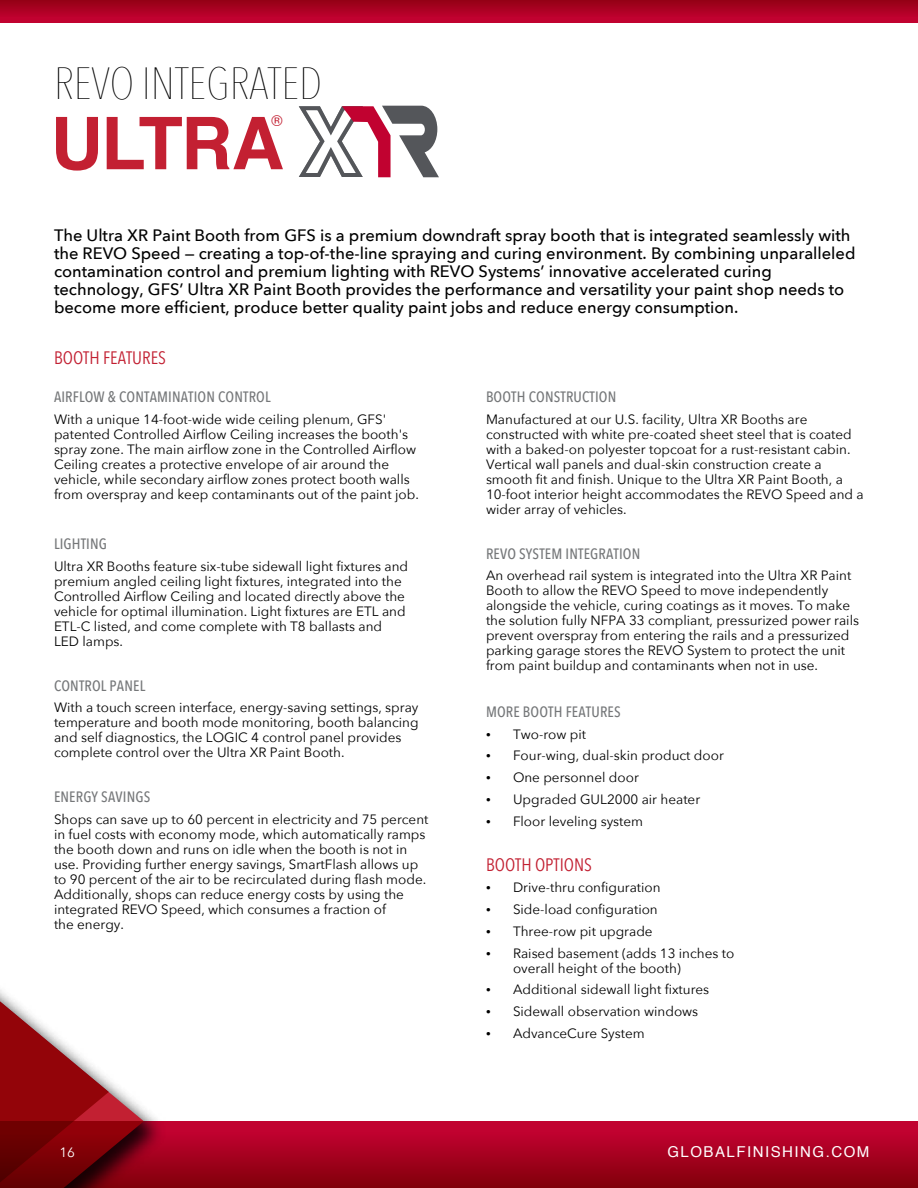
<style>
.page{position:relative;width:918px;height:1188px;background:#fff}
.page>*{position:absolute;margin:0;border:0;box-sizing:border-box;transform-origin:0 0}
.t1{font:700 48.15px "Eurostile";letter-spacing:.28em;color:#000}
.t2{font:200 45px "Avenir Next Condensed";color:#000}
.t3{font:18px "Avenir Next Condensed";color:#c22032}
.t4{font:500 16.5px/18px "Avenir Next";color:#000}
.t5{font:500 15px "Avenir Next Condensed";letter-spacing:.01em;color:#757779}
.t6{font:15px "Helvetica";letter-spacing:.1em;color:#fff}
.t7{font:15px "Helvetica";color:#c22032}
.t8{font:14.25px "Eurostile";letter-spacing:.285em;color:#000}
.t9{font:13.5px/15px "Avenir Next";color:#000}
.t10{font:13.5px "Avenir Next";color:#fff}
.s1{font-family:"Myriad Pro";font-size:16.5px}
</style>
<div class="page">
<div style="left:0;top:1121px;width:918px;height:67px;background:#c10230"></div>
<div style="left:0;top:1133px;width:918px;height:55px;background:linear-gradient(to bottom,#c0012f,#800009)"></div>
<div style="left:0;top:587px;width:168px;height:601px;background:#000;opacity:.85"></div>
<svg style="left:0;top:589px;width:144px;height:599px"></svg>
<svg style="left:0;top:620px;width:109px;height:568px"></svg>
<div style="left:0;top:0;width:918px;height:23px;background:#c10230"></div>
<svg style="left:0;top:0;width:918px;height:14px;background:#a4001e"></svg>
<svg style="left:56px;top:117px;width:42px;height:54px"></svg>
<svg style="left:107px;top:117px;width:176px;height:52px"></svg>
<svg style="left:298px;top:105px;width:141px;height:73px"></svg>
<h2 class="t2" style="left:54px;top:56px;width:270px">REVO INTEGRATED</h2>
<p class="t7" style="left:271px;top:109px;width:13px">®</p>
<h1 class="t1" style="left:55px;top:216px;width:848px">GLOBAL FINISHING SOLUT</h1>
<p class="t4" style="left:54px;top:225px;width:803px">The Ultra XR Paint Booth from GFS is a premium downdraft spray booth that is integrated seamlessly with the REVO Speed — creating a top-of-the-line spraying and curing environment. By combining unparalleled contamination control and premium lighting with REVO Systems’ innovative accelerated curing technology, GFS’ Ultra XR Paint Booth provides the performance and versatility your paint shop needs to become more efficient, produce better quality paint jobs and reduce energy consumption.</p>
<h3 class="t3" style="left:54px;top:343px;width:114px">BOOTH FEATURES</h3>
<p class="t5" style="left:54px;top:388px;width:218px">AIRFLOW &amp; CONTAMINATION CONTROL</p>
<p class="t9" style="left:54px;top:411px;width:366px">With a unique 14-foot-wide wide ceiling plenum, GFS' patented Controlled Airflow Ceiling increases the booth's spray zone. The main airflow zone in the Controlled Airflow Ceiling creates a protective envelope of air around the vehicle, while secondary airflow zones protect booth walls from overspray and keep contaminants out of the paint job.</p>
<p class="t5" style="left:54px;top:535px;width:54px">LIGHTING</p>
<p class="t9" style="left:54px;top:558px;width:356px">Ultra XR Booths feature six-tube sidewall light fixtures and premium angled ceiling light fixtures, integrated into the Controlled Airflow Ceiling and located directly above the vehicle for optimal illumination. Light fixtures are ETL and ETL-C listed, and come complete with T8 ballasts and LED lamps.</p>
<p class="t5" style="left:54px;top:676px;width:93px">CONTROL PANEL</p>
<p class="t9" style="left:54px;top:700px;width:366px">With a touch screen interface, energy-saving settings, spray temperature and booth mode monitoring, booth balancing and self diagnostics, the LOGIC 4 control panel provides complete control over the Ultra XR Paint Booth.</p>
<p class="t5" style="left:54px;top:788px;width:98px">ENERGY SAVINGS</p>
<p class="t9" style="left:54px;top:811px;width:376px">Shops can save up to 60 percent in electricity and 75 percent in fuel costs with economy mode, which automatically ramps the booth down and runs on idle when the booth is not in use. Providing further energy savings, SmartFlash allows up to 90 percent of the air to be recirculated during flash mode.<br>Additionally, shops can reduce energy costs by using the integrated REVO Speed, which consumes a fraction of<br>the energy.</p>
<p class="t8" style="left:56px;top:276px;width:277px">WWW.GLOBALFINISHING.COM</p>
<p class="t5" style="left:486px;top:387px;width:132px">BOOTH CONSTRUCTION</p>
<p class="t9" style="left:486px;top:411px;width:379px">Manufactured at our U.S. facility, Ultra XR Booths are constructed with white pre-coated sheet steel that is coated with a baked-on polyester topcoat for a rust-resistant cabin.<br>Vertical wall panels and dual-skin construction create a smooth fit and finish. Unique to the Ultra XR Paint Booth, a 10-foot interior height accommodates the REVO Speed and a wider array of vehicles.</p>
<p class="t5" style="left:486px;top:544px;width:156px">REVO SYSTEM INTEGRATION</p>
<p class="t9" style="left:486px;top:567px;width:375px">An overhead rail system is integrated into the Ultra XR Paint Booth to allow the REVO Speed to move independently alongside the vehicle, curing coatings as it moves. To make the solution fully NFPA 33 compliant, pressurized power rails prevent overspray from entering the rails and a pressurized parking garage stores the REVO System to protect the unit from paint buildup and contaminants when not in use.</p>
<p class="t5" style="left:486px;top:702px;width:136px">MORE BOOTH FEATURES</p>
<p class="t9" style="left:486px;top:726px;width:102px"><span class="s1">•</span> Two-row pit</p>
<p class="t9" style="left:486px;top:747px;width:239px"><span class="s1">•</span> Four-wing, dual-skin product door</p>
<p class="t9" style="left:486px;top:769px;width:154px"><span class="s1">•</span> One personnel door</p>
<p class="t9" style="left:486px;top:791px;width:216px"><span class="s1">•</span> Upgraded GUL2000 air heater</p>
<p class="t9" style="left:486px;top:813px;width:159px"><span class="s1">•</span> Floor leveling system</p>
<h3 class="t3" style="left:486px;top:849px;width:108px">BOOTH OPTIONS</h3>
<p class="t9" style="left:486px;top:879px;width:176px"><span class="s1">•</span> Drive-thru configuration</p>
<p class="t9" style="left:486px;top:901px;width:173px"><span class="s1">•</span> Side-load configuration</p>
<p class="t9" style="left:486px;top:923px;width:168px"><span class="s1">•</span> Three-row pit upgrade</p>
<p class="t9" style="left:513px;top:945px;width:223px;text-indent:-27px"><span class="s1">•</span> Raised basement (adds 13 inches to overall height of the booth)</p>
<p class="t9" style="left:486px;top:981px;width:225px"><span class="s1">•</span> Additional sidewall light fixtures</p>
<p class="t9" style="left:486px;top:1003px;width:214px"><span class="s1">•</span> Sidewall observation windows</p>
<p class="t9" style="left:486px;top:1025px;width:160px"><span class="s1">•</span> AdvanceCure System</p>
<p class="t10" style="left:59px;top:1141px;width:17px">16</p>
<p class="t6" style="left:667px;top:1141px;width:204px">GLOBALFINISHING.COM</p>
</div>
